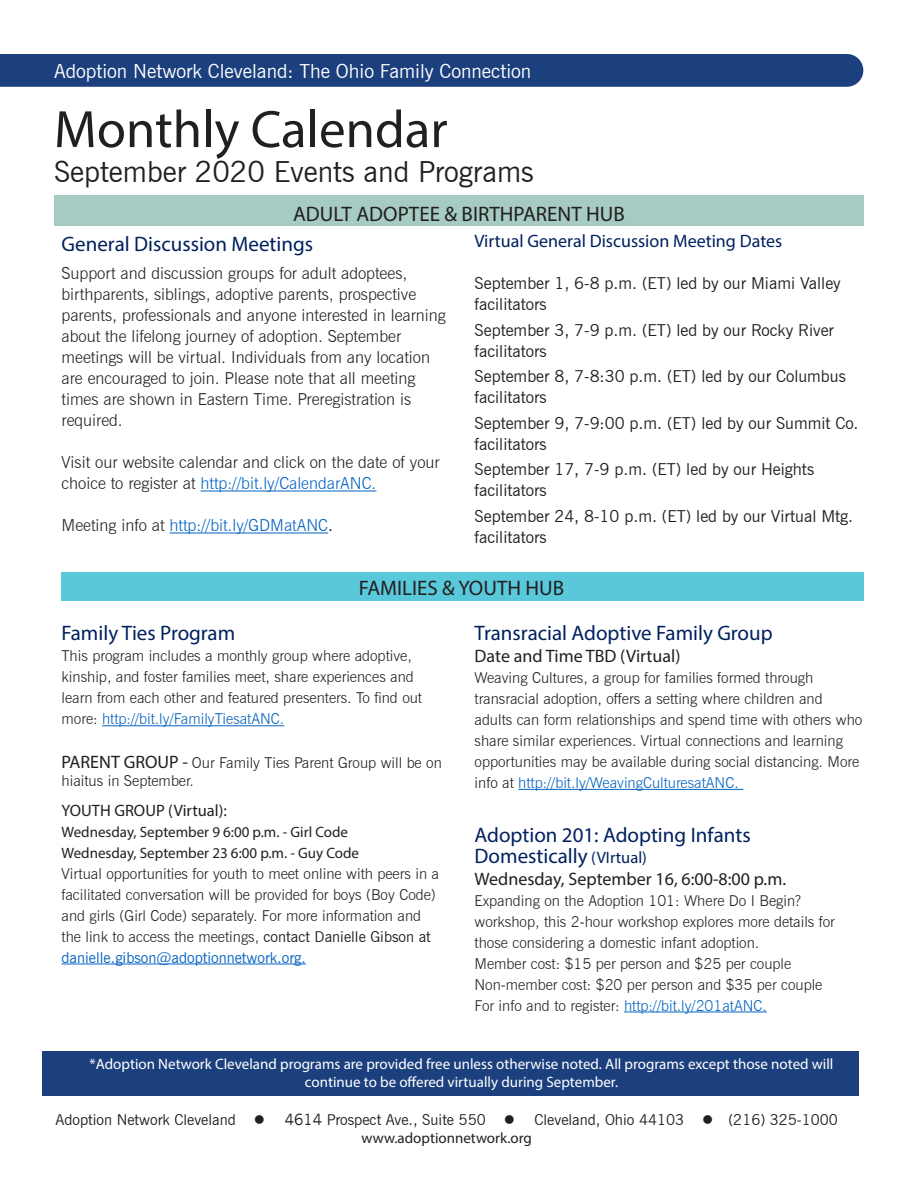
<style>
.page{position:relative;width:918px;height:1188px;background:#fff}
.page>*{position:absolute;margin:0;border:0;box-sizing:border-box;transform-origin:0 0}
.t1{font:52.95px "Myriad Pro";color:#231f20}
.t2{font:29.1px "News Gothic BT";color:#231f20}
.Body_Text-Topic{font:21px/21px "Myriad Pro";color:#00205f}
.Header-Adult_Adoptee{font:21px "Myriad Pro";color:#231f20}
.t3{font:19.35px "News Gothic BT";color:#fff}
.Body_Text-Topic-2{font:18px "Myriad Pro";color:#231f20}
.Body_Text{font:18px "Myriad Pro";color:#00205f}
.Body_Text-2{font:300 16.5px/21px "News Gothic BT";color:#231f20}
.Body_Text-3{font:16.5px/21px "News Gothic BT";color:#231f20}
.Body_Text-4{font:300 16.5px "News Gothic BT";color:#0563c1}
.Body_Text-Topic-3{font:16.5px "Myriad Pro";color:#231f20}
.Body_Text-Topic-4{font:300 15px/21px "News Gothic BT";color:#231f20}
.t4{font:15px/18px "Myriad Pro";color:#fff;text-align:center}
.Body_Text-Topic-5{font:15px "Myriad Pro";color:#231f20}
.t5{font:15px "News Gothic BT";color:#231f20}
.Body_Text-Topic-6{font:300 15px "News Gothic BT";color:#0563c1}
.s1{color:#0563c1}
.s2{color:#231f20}
.s3{font-weight:400;color:#231f20}
.s4{font-size:16.5px}
.s5{font-family:"Myriad Pro";font-weight:400;font-size:18px}
.s6{font-weight:400}
.s7{font-weight:400;color:#0563c1}
.s8{font-family:"News Gothic"}
</style>
<div class="page">
<div style="left:0;top:54px;width:863px;height:33px;background:#1c407d"></div>
<div style="left:54px;top:195px;width:810px;height:31px;background:#a6cbc2"></div>
<hr style="left:200px;top:491px;width:176px;height:1px;background:#0563c1">
<hr style="left:170px;top:533px;width:158px;height:1px;background:#0563c1">
<hr style="left:102px;top:725px;width:182px;height:1px;background:#0563c1">
<hr style="left:62px;top:964px;width:244px;height:1px;background:#0563c1">
<div style="left:62px;top:573px;width:802px;height:28px;background:#5ac8db"></div>
<hr style="left:518px;top:789px;width:225px;height:1px;background:#0563c1">
<hr style="left:624px;top:1012px;width:143px;height:1px;background:#0563c1">
<div style="left:42px;top:1052px;width:816px;height:44px;background:#1c407d"></div>
<p class="t3" style="left:54px;top:59px;width:479px">Adoption Network Cleveland: The Ohio Family Connection</p>
<p class="t1" style="left:54px;top:97px;width:395px">Monthly Calendar</p>
<p class="t2" style="left:54px;top:154px;width:481px">September 2020 Events and Programs</p>
<p class="Header-Adult_Adoptee" style="left:293px;top:201px;width:333px">ADULT ADOPTEE &amp; BIRTHPARENT HUB</p>
<p class="Body_Text-Topic" style="left:62px;top:233px;width:253px">General Discussion Meetings</p>
<p class="Body_Text-2" style="left:62px;top:263px;width:386px">Support and discussion groups for adult adoptees, birthparents, siblings, adoptive parents, prospective parents, professionals and anyone interested in learning about the lifelong journey of adoption. September meetings will be virtual. Individuals from any location are encouraged to join. Please note that all meeting times are shown in Eastern Time. Preregistration is required.</p>
<p class="Body_Text-2" style="left:62px;top:452px;width:380px">Visit our website calendar and click on the date of your choice to register at <span class="s1">http://bit.ly/CalendarANC.</span></p>
<p class="Body_Text-4" style="left:62px;top:516px;width:273px"><span class="s2">Meeting info at</span> http://bit.ly/GDMatANC<span class="s3">.</span></p>
<p class="Body_Text" style="left:475px;top:230px;width:309px">Virtual General Discussion Meeting Dates</p>
<p class="Body_Text-3" style="left:475px;top:273px;width:368px">September 1, 6-8 p.m. (ET) led by our Miami Valley facilitators</p>
<p class="Body_Text-3" style="left:475px;top:319px;width:361px">September 3, 7-9 p.m. (ET) led by our Rocky River facilitators</p>
<p class="Body_Text-3" style="left:475px;top:366px;width:373px">September 8, 7-8:30 p.m. (ET) led by our Columbus facilitators</p>
<p class="Body_Text-3" style="left:475px;top:412px;width:385px">September 9, 7-9:00 p.m. (ET) led by our Summit Co. facilitators</p>
<p class="Body_Text-3" style="left:475px;top:459px;width:341px">September 17, 7-9 p.m. (ET) led by our Heights facilitators</p>
<p class="Body_Text-3" style="left:475px;top:505px;width:380px">September 24, 8-10 p.m. (ET) led by our Virtual Mtg. facilitators</p>
<p class="Header-Adult_Adoptee" style="left:359px;top:575px;width:207px">FAMILIES &amp; YOUTH HUB</p>
<p class="Body_Text-Topic" style="left:475px;top:622px;width:300px">Transracial Adoptive Family Group</p>
<p class="Body_Text-Topic-2" style="left:475px;top:645px;width:207px">Date and Time TBD (Virtual)</p>
<p class="Body_Text-Topic-4" style="left:475px;top:667px;width:389px">Weaving Cultures, a group for families formed through transracial adoption, offers a setting where children and adults can form relationships and spend time with others who share similar experiences. Virtual connections and learning opportunities may be available during social distancing. More info at <span class="s1">http://bit.ly/WeavingCulturesatANC.</span></p>
<p class="Body_Text-Topic" style="left:475px;top:824px;width:278px">Adoption 201: Adopting Infants<br>Domestically <span class="s4">(VIrtual)</span></p>
<p class="Body_Text-Topic-2" style="left:475px;top:867px;width:313px">Wednesday, September 16, 6:00-8:00 p.m.</p>
<p class="Body_Text-Topic-4" style="left:475px;top:890px;width:362px">Expanding on the Adoption 101: Where Do I Begin? workshop, this 2-hour workshop explores more details for those considering a domestic infant adoption.</p>
<p class="Body_Text-Topic-4" style="left:475px;top:953px;width:318px">Member cost: $15 per person and $25 per couple</p>
<p class="Body_Text-Topic-4" style="left:475px;top:974px;width:349px">Non-member cost: $20 per person and $35 per couple</p>
<p class="Body_Text-Topic-6" style="left:475px;top:996px;width:294px"><span class="s2">For info and to register:</span> http://bit.ly/201atANC.</p>
<p class="Body_Text-Topic" style="left:62px;top:622px;width:175px">Family Ties Program</p>
<p class="Body_Text-Topic-4" style="left:62px;top:645px;width:362px">This program includes a monthly group where adoptive, kinship, and foster families meet, share experiences and learn from each other and featured presenters. To find out more: <span class="s1">http://bit.ly/FamilyTiesatANC.</span></p>
<p class="Body_Text-Topic-4" style="left:62px;top:753px;width:382px;line-height:18px"><span class="s5">PARENT GROUP -</span> Our Family Ties Parent Group will be on hiaitus in September.</p>
<p class="Body_Text-Topic-3" style="left:62px;top:800px;width:167px">YOUTH GROUP (Virtual):</p>
<p class="Body_Text-Topic-5" style="left:62px;top:822px;width:288px">Wednesday, September 9 6:00 p.m. - Girl Code</p>
<p class="Body_Text-Topic-5" style="left:62px;top:843px;width:299px">Wednesday, September 23 6:00 p.m. - Guy Code</p>
<p class="Body_Text-Topic-4" style="left:62px;top:863px;width:379px">Virtual opportunities for youth to meet online with peers in a facilitated conversation will be provided for boys (Boy Code) and girls (Girl Code) separately. For more information and the link to access the meetings, <span class="s6">contact Danielle Gibson at </span><span class="s7">danielle.gibson@adoptionnetwork.org.</span></p>
<p class="t4" style="left:90px;top:1054px;width:745px">*Adoption Network Cleveland programs are provided free unless otherwise noted. All programs except those noted will continue to be offered virtually during September.</p>
<p class="t5" style="left:56px;top:1111px;width:211px">Adoption Network Cleveland ●</p>
<p class="t5" style="left:285px;top:1111px;width:232px"><span class="s8">4614</span> Prospect Ave., Suite 550 ●</p>
<p class="t5" style="left:535px;top:1111px;width:305px">Cleveland, Ohio 44103 ● (216) 325-1000</p>
<p class="Body_Text-Topic-5" style="left:362px;top:1129px;width:172px">www.adoptionnetwork.org</p>
</div>
